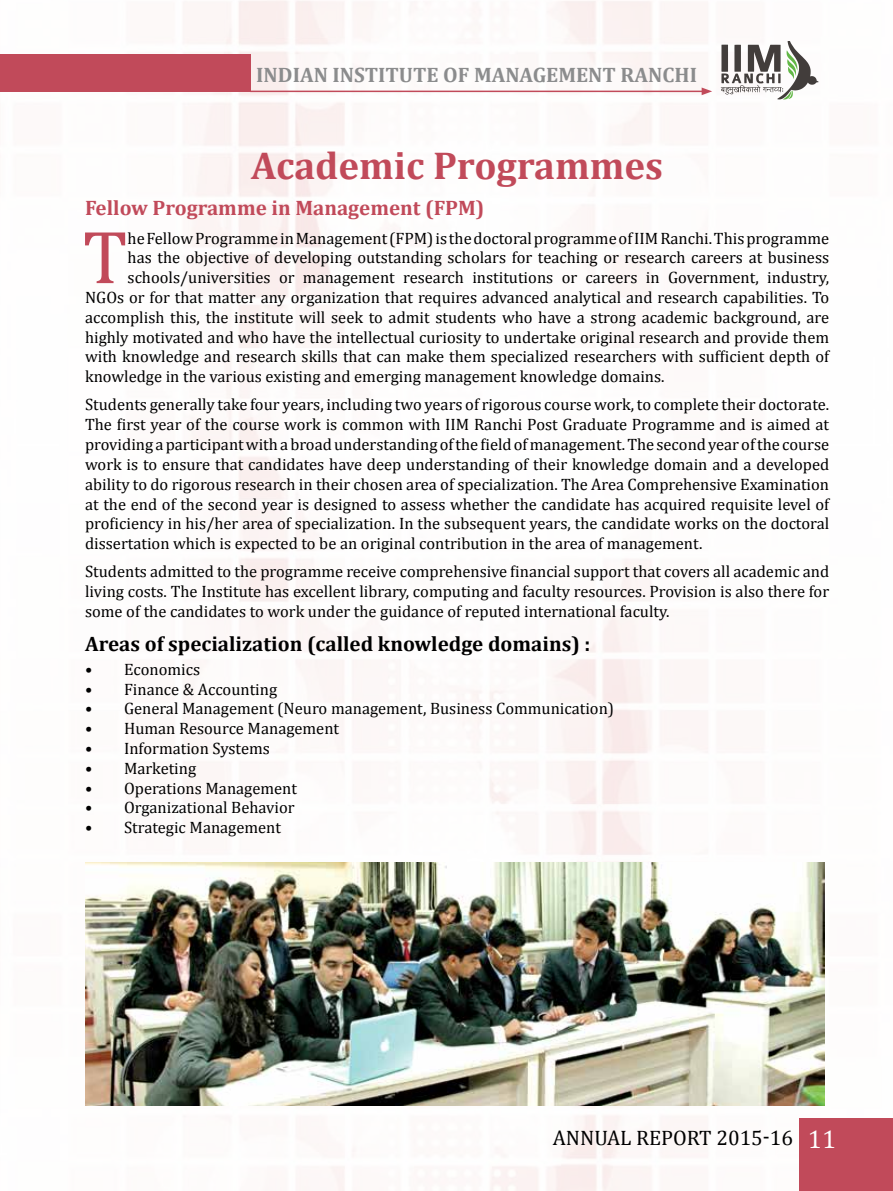
<style>
.page{position:relative;width:893px;height:1191px;background:#fff}
.page>*{position:absolute;margin:0;border:0;box-sizing:border-box;transform-origin:0 0}
.t1{font:75.9px "Cambria";color:#c14a5a}
.t2{font:700 39px "Cambria";color:#c14a5a}
.t3{font:700 21px "Cambria";color:#000}
.t4{font:700 21px "Cambria";color:#8b8c8d}
.t5{font:700 21px "Cambria";color:#c14a5a}
.t6{font:21px "Cambria";color:#000}
.t7{font:16.5px/19.8px "Cambria";color:#000;text-align:justify}
.s1{font-size:25.5px;color:#fff}
</style>
<div class="page">
<img style="left:85px;top:0;width:740px;height:1191px">
<img style="left:86px;top:862px;width:738px;height:243px">
<div style="left:799px;top:1118px;width:94px;height:73px;background:#c14a5a"></div>
<svg style="left:721px;top:41px;width:98px;height:59px"></svg>
<div style="left:0;top:54px;width:250px;height:38px;background:#c14a5a"></div>
<hr style="left:250px;top:91px;width:454px;height:1px;background:#c14a5a">
<svg style="left:702px;top:87px;width:10px;height:8px"></svg>
<p class="t4" style="left:256px;top:62px;width:442px">INDIAN INSTITUTE OF MANAGEMENT RANCHI</p>
<h2 class="t2" style="left:251px;top:142px;width:413px">Academic Programmes</h2>
<p class="t5" style="left:85px;top:195px;width:401px">Fellow Programme in Management (FPM)</p>
<h1 class="t1" style="left:83px;top:212px;width:47px">T</h1>
<p class="t7" style="left:128px;top:228px;width:703px">he Fellow Programme in Management (FPM) is the doctoral programme of IIM Ranchi. This programme</p>
<p class="t7" style="left:128px;top:248px;width:703px">has the objective of developing outstanding scholars for teaching or research careers at business</p>
<p class="t7" style="left:128px;top:267px;width:703px">schools/universities or management research institutions or careers in Government, industry,</p>
<p class="t7" style="left:85px;top:287px;width:746px">NGOs or for that matter any organization that requires advanced analytical and research capabilities. To</p>
<p class="t7" style="left:85px;top:307px;width:746px">accomplish this, the institute will seek to admit students who have a strong academic background, are</p>
<p class="t7" style="left:85px;top:327px;width:746px">highly motivated and who have the intellectual curiosity to undertake original research and provide them</p>
<p class="t7" style="left:85px;top:347px;width:746px">with knowledge and research skills that can make them specialized researchers with sufficient depth of</p>
<p class="t7" style="left:85px;top:366px;width:581px">knowledge in the various existing and emerging management knowledge domains.</p>
<p class="t7" style="left:85px;top:395px;width:746px">Students generally take four years, including two years of rigorous course work, to complete their doctorate.<br>The first year of the course work is common with IIM Ranchi Post Graduate Programme and is aimed at providing a participant with a broad understanding of the field of management. The second year of the course work is to ensure that candidates have deep understanding of their knowledge domain and a developed ability to do rigorous research in their chosen area of specialization. The Area Comprehensive Examination at the end of the second year is designed to assess whether the candidate has acquired requisite level of proficiency in his/her area of specialization. In the subsequent years, the candidate works on the doctoral dissertation which is expected to be an original contribution in the area of management.</p>
<p class="t7" style="left:85px;top:562px;width:746px">Students admitted to the programme receive comprehensive financial support that covers all academic and living costs. The Institute has excellent library, computing and faculty resources. Provision is also there for some of the candidates to work under the guidance of reputed international faculty.</p>
<p class="t3" style="left:85px;top:631px;width:507px">Areas of specialization (called knowledge domains) :</p>
<p class="t7" style="left:85px;top:659px;width:117px">• Economics</p>
<p class="t7" style="left:85px;top:679px;width:194px">• Finance &amp; Accounting</p>
<p class="t7" style="left:85px;top:699px;width:531px">• General Management (Neuro management, Business Communication)</p>
<p class="t7" style="left:85px;top:718px;width:256px">• Human Resource Management</p>
<p class="t7" style="left:85px;top:738px;width:186px">• Information Systems</p>
<p class="t7" style="left:85px;top:758px;width:113px">• Marketing</p>
<p class="t7" style="left:85px;top:778px;width:213px">• Operations Management</p>
<p class="t7" style="left:85px;top:798px;width:211px">• Organizational Behavior</p>
<p class="t7" style="left:85px;top:817px;width:198px">• Strategic Management</p>
<p class="t6" style="left:553px;top:1125px;width:285px">ANNUAL REPORT 2015-16 <span class="s1">11</span></p>
</div>
